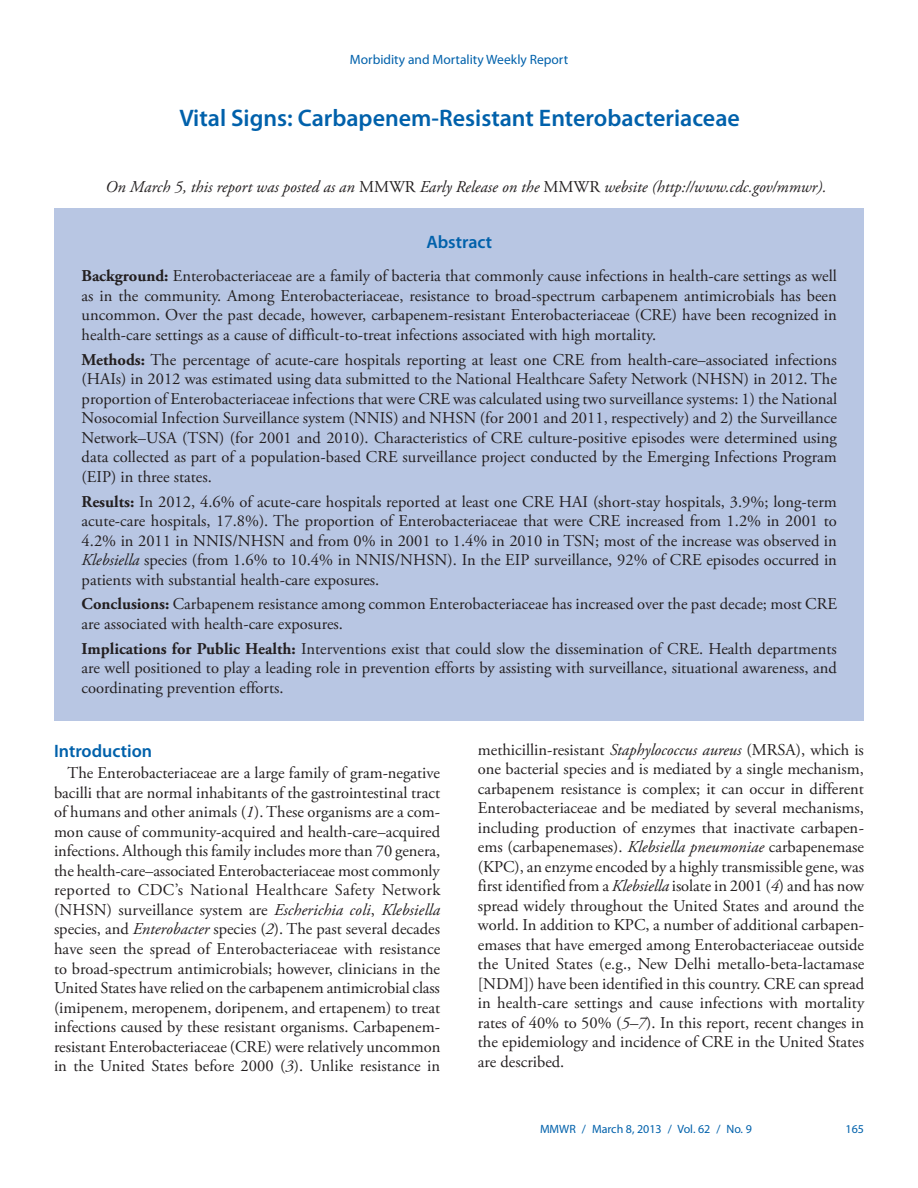
<style>
.page{position:relative;width:918px;height:1188px;background:#fff}
.page>*{position:absolute;margin:0;border:0;box-sizing:border-box;transform-origin:0 0}
.headline{font:600 24px "Myriad Pro";color:#0161ab}
.headline2{font:600 18px "Myriad Pro";color:#0161ab}
.vital_signs_abstract{font:600 18px "Myriad Pro";color:#0161ab}
.vital_signs_abstract-2{font:16.5px/19.5px "Adobe Garamond Pro";color:#231f20;text-align:justify}
.body_copy{font:16.5px/19.5px "Adobe Garamond Pro";color:#231f20;text-align:justify}
.t1{font:italic 16.5px "Adobe Garamond Pro";color:#231f20}
.t2{font:13.5px "Myriad Pro";color:#0161ab}
.t3{font:12px "Myriad Pro";color:#0161ab}
.s1{font-style:normal}
.s2{font-weight:700}
.s3{font-style:italic}
</style>
<div class="page">
<div style="left:55px;top:208px;width:809px;height:512px;background:#b8c6e3"></div>
<p class="t2" style="left:350px;top:51px;width:220px">Morbidity and Mortality Weekly Report</p>
<p class="headline" style="left:179px;top:103px;width:562px">Vital Signs: Carbapenem-Resistant Enterobacteriaceae</p>
<p class="t1" style="left:106px;top:177px;width:723px">On March 5, this report was posted as an <span class="s1">MMWR</span> Early Release on the <span class="s1">MMWR</span> website (http://www.cdc.gov/mmwr).</p>
<p class="vital_signs_abstract" style="left:426px;top:231px;width:67px">Abstract</p>
<p class="vital_signs_abstract-2" style="left:82px;top:267px;width:757px"><span class="s2">Background:</span> Enterobacteriaceae are a family of bacteria that commonly cause infections in health-care settings as well as in the community. Among Enterobacteriaceae, resistance to broad-spectrum carbapenem antimicrobials has been uncommon. Over the past decade, however, carbapenem-resistant Enterobacteriaceae (CRE) have been recognized in health-care settings as a cause of difficult-to-treat infections associated with high mortality.</p>
<p class="vital_signs_abstract-2" style="left:82px;top:350px;width:757px"><span class="s2">Methods:</span> The percentage of acute-care hospitals reporting at least one CRE from health-care–associated infections (HAIs) in 2012 was estimated using data submitted to the National Healthcare Safety Network (NHSN) in 2012. The proportion of Enterobacteriaceae infections that were CRE was calculated using two surveillance systems: 1) the National Nosocomial Infection Surveillance system (NNIS) and NHSN (for 2001 and 2011, respectively) and 2) the Surveillance Network–USA (TSN) (for 2001 and 2010). Characteristics of CRE culture-positive episodes were determined using data collected as part of a population-based CRE surveillance project conducted by the Emerging Infections Program (EIP) in three states.</p>
<p class="vital_signs_abstract-2" style="left:82px;top:492px;width:757px"><span class="s2">Results:</span> In 2012, 4.6% of acute-care hospitals reported at least one CRE HAI (short-stay hospitals, 3.9%; long-term acute-care hospitals, 17.8%). The proportion of Enterobacteriaceae that were CRE increased from 1.2% in 2001 to 4.2% in 2011 in NNIS/NHSN and from 0% in 2001 to 1.4% in 2010 in TSN; most of the increase was observed in <span class="s3">Klebsiella</span> species (from 1.6% to 10.4% in NNIS/NHSN). In the EIP surveillance, 92% of CRE episodes occurred in patients with substantial health-care exposures.</p>
<p class="vital_signs_abstract-2" style="left:82px;top:595px;width:757px"><span class="s2">Conclusions:</span> Carbapenem resistance among common Enterobacteriaceae has increased over the past decade; most CRE are associated with health-care exposures.</p>
<p class="vital_signs_abstract-2" style="left:82px;top:639px;width:757px"><span class="s2">Implications for Public Health:</span> Interventions exist that could slow the dissemination of CRE. Health departments are well positioned to play a leading role in prevention efforts by assisting with surveillance, situational awareness, and coordinating prevention efforts.</p>
<p class="headline2" style="left:54px;top:739px;width:100px">Introduction</p>
<p class="body_copy" style="left:54px;top:764px;width:388px;text-indent:13px">The Enterobacteriaceae are a large family of gram-negative bacilli that are normal inhabitants of the gastrointestinal tract of humans and other animals (<span class="s3">1</span>). These organisms are a com&shy;mon cause of community-acquired and health-care–acquired infections. Although this family includes more than 70 genera, the health-care–associated Enterobacteriaceae most commonly reported to CDC’s National Healthcare Safety Network (NHSN) surveillance system are <span class="s3">Escherichia coli</span>, <span class="s3">Klebsiella </span>species, and <span class="s3">Enterobacter</span> species (<span class="s3">2</span>). The past several decades have seen the spread of Enterobacteriaceae with resistance to broad-spectrum antimicrobials; however, clinicians in the United States have relied on the carbapenem antimicrobial class (imipenem, meropenem, doripenem, and ertapenem) to treat infections caused by these resistant organisms. Carbapenem&shy;resistant Enterobacteriaceae (CRE) were relatively uncommon in the United States before 2000 (<span class="s3">3</span>). Unlike resistance in</p>
<p class="body_copy" style="left:478px;top:740px;width:388px">methicillin-resistant <span class="s3">Staphylococcus aureus</span> (MRSA), which is one bacterial species and is mediated by a single mechanism, carbapenem resistance is complex; it can occur in different Enterobacteriaceae and be mediated by several mechanisms, including production of enzymes that inactivate carbapen&shy;ems (carbapenemases). <span class="s3">Klebsiella pneumoniae</span> carbapenemase (KPC), an enzyme encoded by a highly transmissible gene, was first identified from a <span class="s3">Klebsiella</span> isolate in 2001 (<span class="s3">4</span>) and has now spread widely throughout the United States and around the world. In addition to KPC, a number of additional carbapen&shy;emases that have emerged among Enterobacteriaceae outside the United States (e.g., New Delhi metallo-beta-lactamase [NDM]) have been identified in this country. CRE can spread in health-care settings and cause infections with mortality rates of 40% to 50% (<span class="s3">5–7</span>). In this report, recent changes in the epidemiology and incidence of CRE in the United States are described.</p>
<p class="t3" style="left:540px;top:1121px;width:213px">MMWR / March 8, 2013 / Vol. 62 / No. 9</p>
<p class="t3" style="left:846px;top:1121px;width:20px">165</p>
</div>
